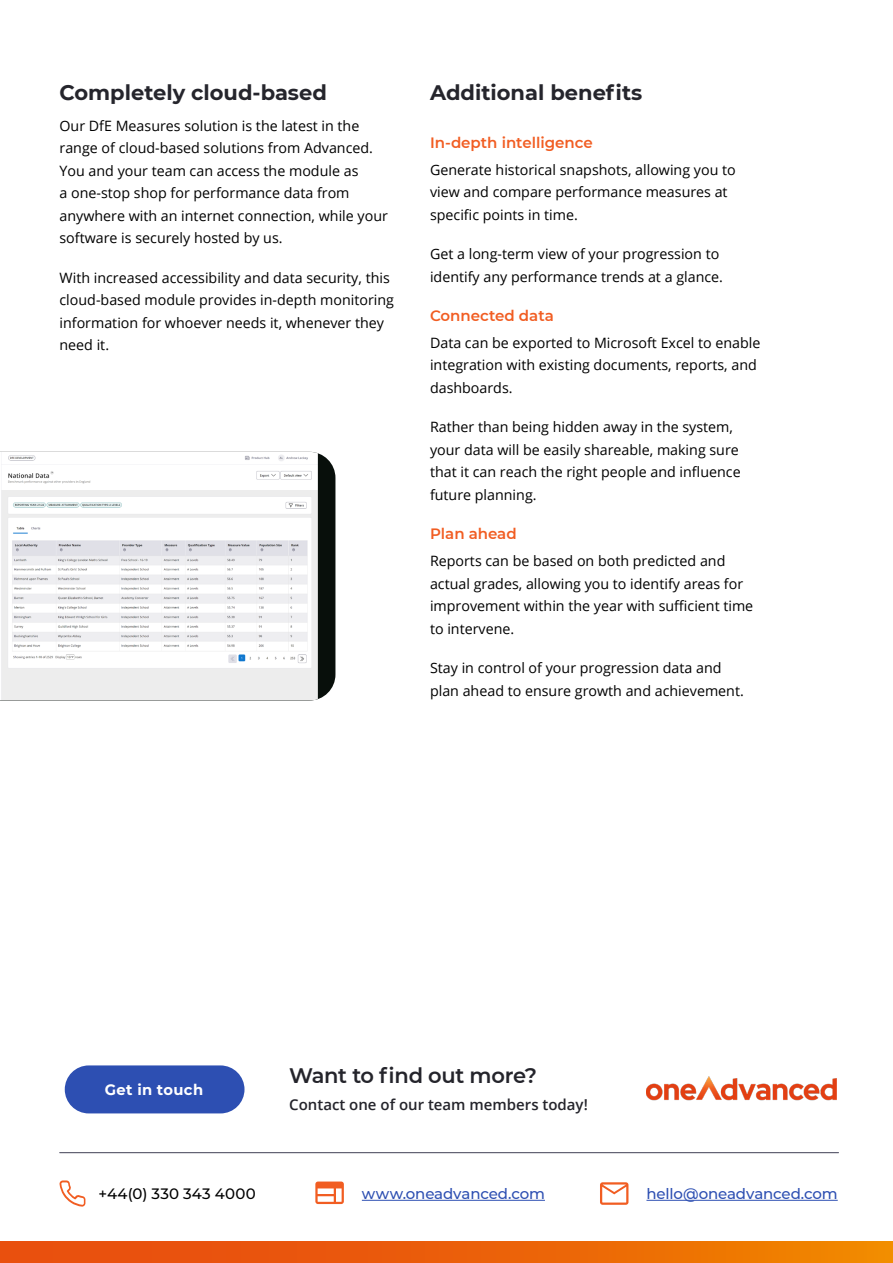
<style>
.page{position:relative;width:893px;height:1263px;background:#fff}
.page>*{position:absolute;margin:0;border:0;box-sizing:border-box;transform-origin:0 0}
.t1{font:700 21px "Montserrat";color:#25252c}
.t2{font:600 21px "Montserrat";letter-spacing:-.015em;color:#24242b}
.t3{font:600 15px "Montserrat";color:#f15d22}
.t4{font:500 15px "Montserrat";letter-spacing:-.01em;color:#2d4fb2}
.t5{font:600 15px "Open Sans";color:#24242b}
.t6{font:500 15px "Montserrat";letter-spacing:.02em;color:#000}
.t7{font:700 15px "Montserrat";letter-spacing:.02em;color:#fff}
.t8{font:14.25px/22.5px "Open Sans";color:#000}
</style>
<div class="page">
<div style="left:65px;top:1065px;width:179px;height:48px;background:#2d4fb2;border-radius:24px"></div>
<div style="left:0;top:1242px;width:893px;height:21px;background:linear-gradient(to right,#e74511,#f08200)"></div>
<svg style="left:600px;top:1182px;width:28px;height:23px"></svg>
<svg style="left:315px;top:1181px;width:29px;height:23px"></svg>
<hr style="left:362px;top:1200px;width:183px;height:1px;background:#2d4fb2">
<svg style="left:59px;top:1180px;width:26px;height:26px"></svg>
<hr style="left:646px;top:1200px;width:192px;height:1px;background:#2d4fb2">
<img style="left:646px;top:1076px;width:191px;height:25px">
<hr style="left:60px;top:1152px;width:779px;height:1px;background:#616173">
<div style="left:318px;top:453px;width:17px;height:246px;background:#080f0b"></div>
<img style="left:1px;top:452px;width:317px;height:248px">
<h1 class="t1" style="left:60px;top:77px;width:269px">Completely cloud-based</h1>
<p class="t8" style="left:60px;top:114px;width:330px">Our DfE Measures solution is the latest in the range of cloud-based solutions from Advanced.<br>You and your team can access the module as<br>a one-stop shop for performance data from anywhere with an internet connection, while your software is securely hosted by us.</p>
<p class="t8" style="left:60px;top:266px;width:336px">With increased accessibility and data security, this cloud-based module provides in-depth monitoring information for whoever needs it, whenever they need it.</p>
<h1 class="t1" style="left:430px;top:77px;width:214px">Additional benefits</h1>
<p class="t3" style="left:430px;top:132px;width:164px">In-depth intelligence</p>
<p class="t8" style="left:430px;top:158px;width:307px">Generate historical snapshots, allowing you to view and compare performance measures at specific points in time.</p>
<p class="t8" style="left:430px;top:242px;width:294px">Get a long-term view of your progression to identify any performance trends at a glance.</p>
<p class="t3" style="left:430px;top:305px;width:125px">Connected data</p>
<p class="t8" style="left:430px;top:331px;width:332px">Data can be exported to Microsoft Excel to enable integration with existing documents, reports, and dashboards.</p>
<p class="t8" style="left:430px;top:415px;width:312px">Rather than being hidden away in the system, your data will be easily shareable, making sure that it can reach the right people and influence future planning.</p>
<p class="t3" style="left:430px;top:523px;width:88px">Plan ahead</p>
<p class="t8" style="left:430px;top:549px;width:325px">Reports can be based on both predicted and actual grades, allowing you to identify areas for improvement within the year with sufficient time to intervene.</p>
<p class="t8" style="left:430px;top:656px;width:315px">Stay in control of your progression data and plan ahead to ensure growth and achievement.</p>
<p class="t7" style="left:105px;top:1079px;width:100px">Get in touch</p>
<h1 class="t2" style="left:289px;top:1061px;width:249px">Want to find out more?</h1>
<p class="t5" style="left:289px;top:1094px;width:300px">Contact one of our team members today!</p>
<p class="t6" style="left:99px;top:1183px;width:159px">+44(0) 330 343 4000</p>
<p class="t4" style="left:362px;top:1183px;width:185px">www.oneadvanced.com</p>
<p class="t4" style="left:646px;top:1183px;width:193px">hello@oneadvanced.com</p>
</div>
